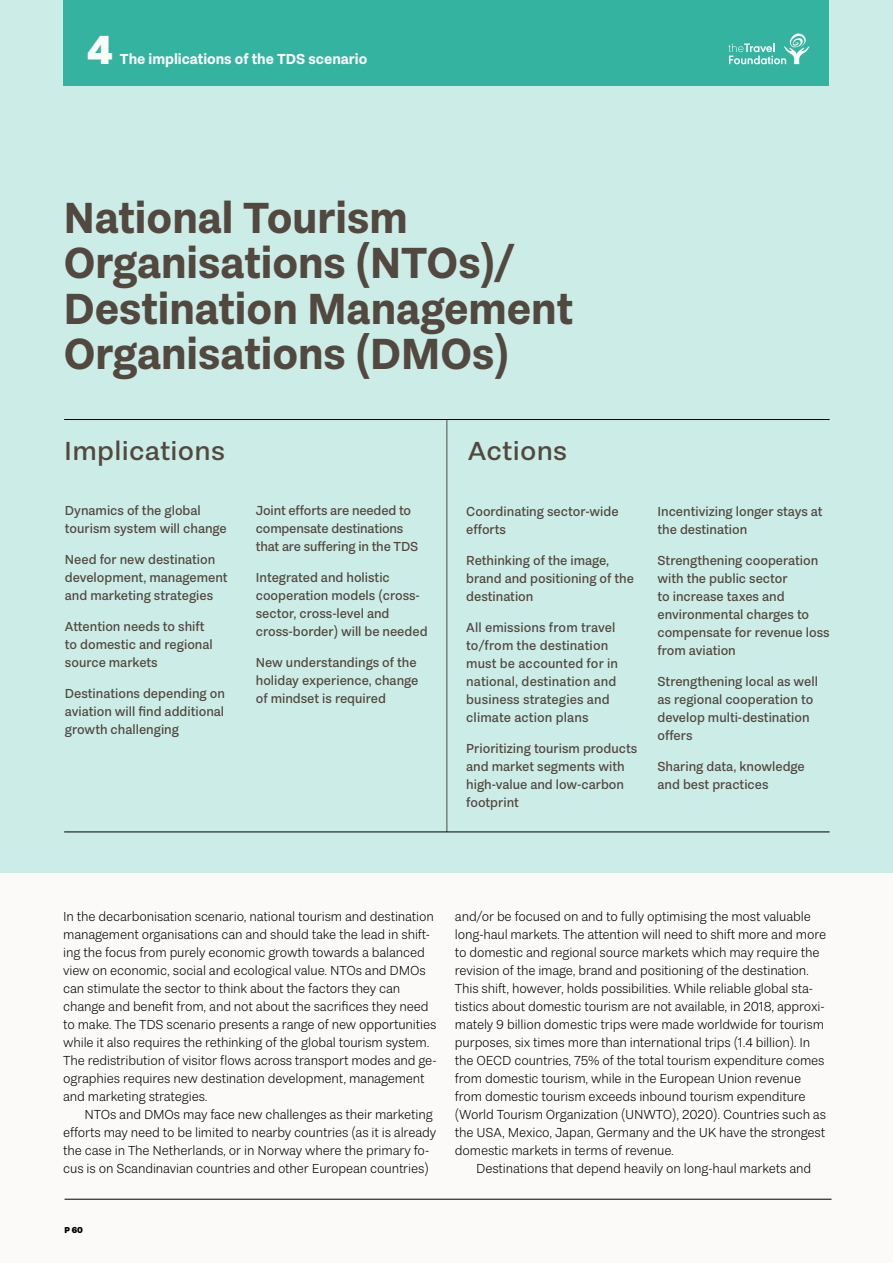
<style>
.page{position:relative;width:893px;height:1263px;background:#fbfaf8}
.page>*{position:absolute;margin:0;border:0;box-sizing:border-box;transform-origin:0 0}
.t1{font:700 45px/45px "Passenger Sans";color:#53483f}
.t2{font:900 42px "Passenger Sans";color:#fbfaf8}
.t3{font:500 27px "Passenger Sans";letter-spacing:.01em;color:#53483f;scale:1.08 1}
.t4{font:700 15px "Passenger Sans";color:#fbfaf8}
.t5{font:300 13.5px/18px "Passenger Sans";letter-spacing:-.01em;color:#000}
.t6{font:500 13.5px/18px "Passenger Sans";color:#53483f}
.t7{font:900 9px "Passenger Sans";color:#000}
</style>
<div class="page">
<div style="left:0;top:0;width:893px;height:873px;background:#ccece7"></div>
<div style="left:64px;top:0;width:765px;height:85px;background:#34b3a0"></div>
<svg style="left:728px;top:33px;width:82px;height:31px"></svg>
<hr style="left:65px;top:1199px;width:766px;height:1px;background:#000">
<hr style="left:447px;top:420px;width:1px;height:412px;background:#53483f">
<hr style="left:64px;top:419px;width:766px;height:1px;background:#000">
<hr style="left:64px;top:832px;width:766px;height:1px;background:#000">
<h2 class="t2" style="left:87px;top:25px;width:27px">4</h2>
<p class="t4" style="left:120px;top:50px;width:249px">The implications of the TDS scenario</p>
<h1 class="t1" style="left:64px;top:196px;width:511px">National Tourism<br>Organisations (NTOs)/<br>Destination Management<br>Organisations (DMOs)</h1>
<h3 class="t3" style="left:64px;top:435px;width:150px">Implications</h3>
<h3 class="t3" style="left:468px;top:435px;width:94px">Actions</h3>
<p class="t6" style="left:65px;top:502px;width:163px">Dynamics of the global tourism system will change</p>
<p class="t6" style="left:65px;top:551px;width:164px">Need for new destination development, management and marketing strategies</p>
<p class="t6" style="left:65px;top:617px;width:149px">Attention needs to shift to domestic and regional source markets</p>
<p class="t6" style="left:65px;top:684px;width:162px;text-align:justify">Destinations depending on aviation will find additional growth challenging</p>
<p class="t6" style="left:256px;top:502px;width:164px">Joint efforts are needed to compensate destinations that are suffering in the TDS</p>
<p class="t6" style="left:256px;top:569px;width:173px">Integrated and holistic cooperation models (cross&shy;sector, cross-level and cross-border) will be needed</p>
<p class="t6" style="left:256px;top:653px;width:164px">New understandings of the holiday experience, change of mindset is required</p>
<p class="t6" style="left:466px;top:503px;width:154px">Coordinating sector-wide efforts</p>
<p class="t6" style="left:466px;top:552px;width:169px">Rethinking of the image, brand and positioning of the destination</p>
<p class="t6" style="left:466px;top:618px;width:153px">All emissions from travel to/from the destination must be accounted for in national, destination and business strategies and climate action plans</p>
<p class="t6" style="left:466px;top:739px;width:173px">Prioritizing tourism products and market segments with high-value and low-carbon footprint</p>
<p class="t6" style="left:657px;top:503px;width:167px">Incentivizing longer stays at the destination</p>
<p class="t6" style="left:657px;top:551px;width:174px">Strengthening cooperation with the public sector<br>to increase taxes and environmental charges to compensate for revenue loss from aviation</p>
<p class="t6" style="left:657px;top:672px;width:162px">Strengthening local as well as regional cooperation to develop multi-destination offers</p>
<p class="t6" style="left:657px;top:757px;width:149px">Sharing data, knowledge and best practices</p>
<p class="t5" style="left:63px;top:908px;width:375px">In the decarbonisation scenario, national tourism and destination management organisations can and should take the lead in shift&shy;ing the focus from purely economic growth towards a balanced view on economic, social and ecological value. NTOs and DMOs can stimulate the sector to think about the factors they can change and benefit from, and not about the sacrifices they need to make. The TDS scenario presents a range of new opportunities while it also requires the rethinking of the global tourism system.<br>The redistribution of visitor flows across transport modes and ge&shy;ographies requires new destination development, management and marketing strategies.</p>
<p class="t5" style="left:63px;top:1106px;width:374px;text-indent:21px">NTOs and DMOs may face new challenges as their marketing efforts may need to be limited to nearby countries (as it is already the case in The Netherlands, or in Norway where the primary fo&shy;cus is on Scandinavian countries and other European countries)</p>
<p class="t5" style="left:455px;top:908px;width:373px">and/or be focused on and to fully optimising the most valuable long-haul markets. The attention will need to shift more and more to domestic and regional source markets which may require the revision of the image, brand and positioning of the destination.<br>This shift, however, holds possibilities. While reliable global sta&shy;tistics about domestic tourism are not available, in 2018, approxi&shy;mately 9 billion domestic trips were made worldwide for tourism purposes, six times more than international trips (1.4 billion). In the OECD countries, 75% of the total tourism expenditure comes from domestic tourism, while in the European Union revenue from domestic tourism exceeds inbound tourism expenditure (World Tourism Organization (UNWTO), 2020). Countries such as the USA, Mexico, Japan, Germany and the UK have the strongest domestic markets in terms of revenue.</p>
<p class="t5" style="left:476px;top:1159px;width:336px">Destinations that depend heavily on long-haul markets and</p>
<p class="t7" style="left:65px;top:1225px;width:20px">P 60</p>
</div>
